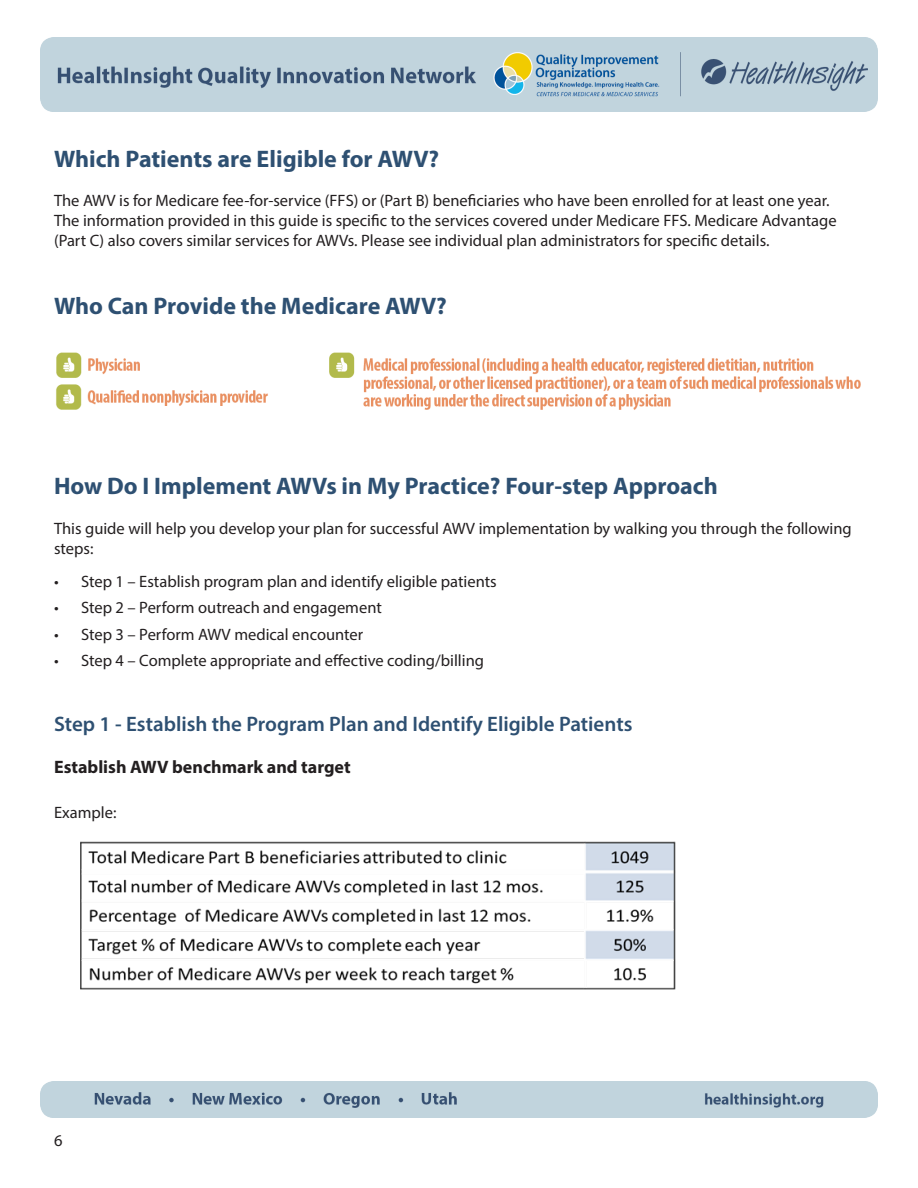
<style>
.page{position:relative;width:918px;height:1188px;background:#fff}
.page>*{position:absolute;margin:0;border:0;box-sizing:border-box;transform-origin:0 0}
.t1{font:700 24px "Myriad Pro";color:#2e5072}
.t2{font:600 21px "Myriad Pro";color:#2e5072}
.t3{font:700 18px "Myriad Pro";color:#231f20}
.t4{font:16.5px/19.8px "Myriad Pro";color:#231f20}
</style>
<div class="page">
<img style="left:40px;top:37px;width:837px;height:74px">
<img style="left:40px;top:1081px;width:838px;height:37px">
<img style="left:56px;top:352px;width:805px;height:58px">
<img style="left:81px;top:841px;width:594px;height:149px">
<p class="t1" style="left:54px;top:143px;width:387px">Which Patients are Eligible for AWV?</p>
<p class="t4" style="left:54px;top:190px;width:777px">The AWV is for Medicare fee-for-service (FFS) or (Part B) beneficiaries who have been enrolled for at least one year.</p>
<p class="t4" style="left:54px;top:210px;width:784px">The information provided in this guide is specific to the services covered under Medicare FFS. Medicare Advantage (Part C) also covers similar services for AWVs. Please see individual plan administrators for specific details.</p>
<p class="t1" style="left:54px;top:290px;width:394px">Who Can Provide the Medicare AWV?</p>
<p class="t1" style="left:54px;top:470px;width:665px">How Do I Implement AWVs in My Practice? Four-step Approach</p>
<p class="t4" style="left:54px;top:518px;width:799px">This guide will help you develop your plan for successful AWV implementation by walking you through the following steps:</p>
<p class="t4" style="left:54px;top:571px;width:444px">• Step 1 – Establish program plan and identify eligible patients</p>
<p class="t4" style="left:54px;top:598px;width:329px">• Step 2 – Perform outreach and engagement</p>
<p class="t4" style="left:54px;top:624px;width:311px">• Step 3 – Perform AWV medical encounter</p>
<p class="t4" style="left:54px;top:651px;width:432px">• Step 4 – Complete appropriate and effective coding/billing</p>
<p class="t2" style="left:54px;top:711px;width:580px">Step 1 - Establish the Program Plan and Identify Eligible Patients</p>
<p class="t3" style="left:54px;top:755px;width:298px">Establish AWV benchmark and target</p>
<p class="t4" style="left:54px;top:802px;width:64px">Example:</p>
<p class="t4" style="left:54px;top:1131px;width:10px">6</p>
</div>
